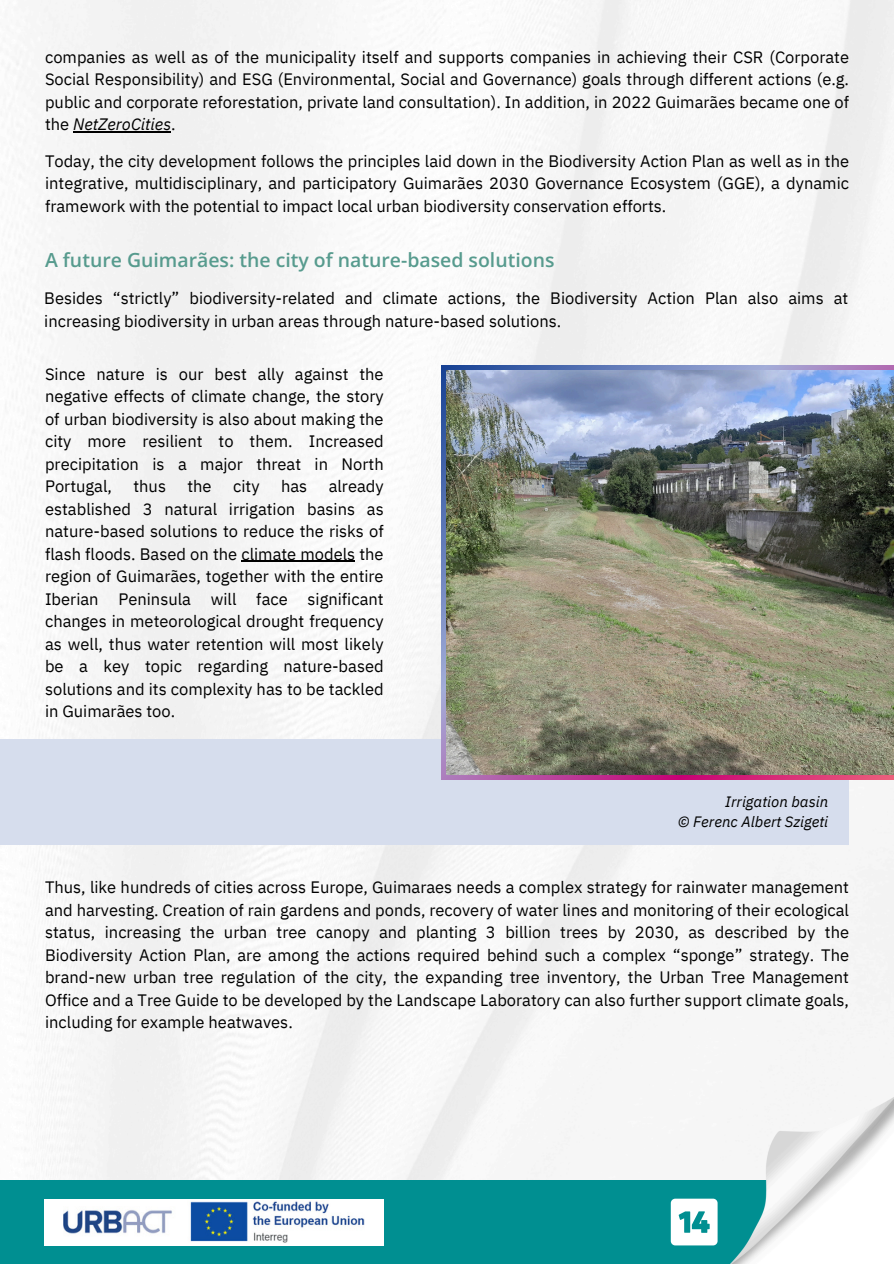
<style>
.page{position:relative;width:894px;height:1264px;background:#fff}
.page>*{position:absolute;margin:0;border:0;box-sizing:border-box;transform-origin:0 0}
.t1{font:600 19.5px "Open Sans";color:#579b8e}
.t2{font:16.5px/22.5px "IBM Plex Sans";color:#000;text-align:justify}
.t3{font:italic 15px "IBM Plex Sans";color:#000}
.s1{font-style:italic}
</style>
<div class="page">
<div style="left:1px;top:0;width:892px;height:1180px;background:#f6f6f6"></div>
<div style="left:0;top:1180px;width:893px;height:83px;background:#008f91"></div>
<div style="left:44px;top:1198px;width:339px;height:47px;background:#fff"></div>
<img style="left:63px;top:1201px;width:302px;height:42px">
<img style="left:726px;top:1094px;width:167px;height:169px">
<div style="left:0;top:739px;width:848px;height:106px;background:#d6dded"></div>
<img style="left:441px;top:365px;width:452px;height:414px">
<svg style="left:670px;top:1198px;width:47px;height:47px;background:#c9e7e7"></svg>
<hr style="left:73px;top:131px;width:98px;height:1px;background:#000">
<hr style="left:241px;top:561px;width:114px;height:1px;background:#000">
<p class="t2" style="left:45px;top:45px;width:805px">companies as well as of the municipality itself and supports companies in achieving their CSR (Corporate Social Responsibility) and ESG (Environmental, Social and Governance) goals through different actions (e.g. public and corporate reforestation, private land consultation). In addition, in 2022 Guimarães became one of the <span class="s1">NetZeroCities</span>.</p>
<p class="t2" style="left:45px;top:149px;width:805px">Today, the city development follows the principles laid down in the Biodiversity Action Plan as well as in the integrative, multidisciplinary, and participatory Guimarães 2030 Governance Ecosystem (GGE), a dynamic framework with the potential to impact local urban biodiversity conservation efforts.</p>
<p class="t1" style="left:45px;top:247px;width:510px">A future Guimarães: the city of nature-based solutions</p>
<p class="t2" style="left:44px;top:287px;width:805px">Besides “strictly” biodiversity-related and climate actions, the Biodiversity Action Plan also aims at increasing biodiversity in urban areas through nature-based solutions.</p>
<p class="t2" style="left:45px;top:362px;width:340px">Since nature is our best ally against the negative effects of climate change, the story of urban biodiversity is also about making the city more resilient to them. Increased precipitation is a major threat in North Portugal,</p>
<p class="t2" style="left:45px;top:474px;width:340px;text-indent:283px">already established 3 natural irrigation basins as nature-based solutions to reduce the risks of flash floods. Based on the climate models the region of Guimarães, together with the entire Iberian Peninsula will face significant changes in meteorological drought frequency as well, thus water retention will most likely be a key topic regarding nature-based solutions and its complexity has to be tackled in Guimarães too.</p>
<p class="t2" style="left:133px;top:474px;width:34px">thus</p>
<p class="t2" style="left:187px;top:474px;width:26px">the</p>
<p class="t2" style="left:233px;top:474px;width:28px">city</p>
<p class="t2" style="left:281px;top:474px;width:28px">has</p>
<p class="t3" style="left:725px;top:791px;width:104px">Irrigation basin</p>
<p class="t3" style="left:677px;top:811px;width:152px">© Ferenc Albert Szigeti</p>
<p class="t2" style="left:45px;top:875px;width:805px">Thus, like hundreds of cities across Europe, Guimaraes needs a complex strategy for rainwater management and harvesting. Creation of rain gardens and ponds, recovery of water lines and monitoring of their ecological status, increasing the urban tree canopy and planting 3 billion trees by 2030, as described by the Biodiversity Action Plan, are among the actions required behind such a complex “sponge” strategy. The brand-new urban tree regulation of the city, the expanding tree inventory, the Urban Tree Management Office and a Tree Guide to be developed by the Landscape Laboratory can also further support climate goals, including for example heatwaves.</p>
</div>
